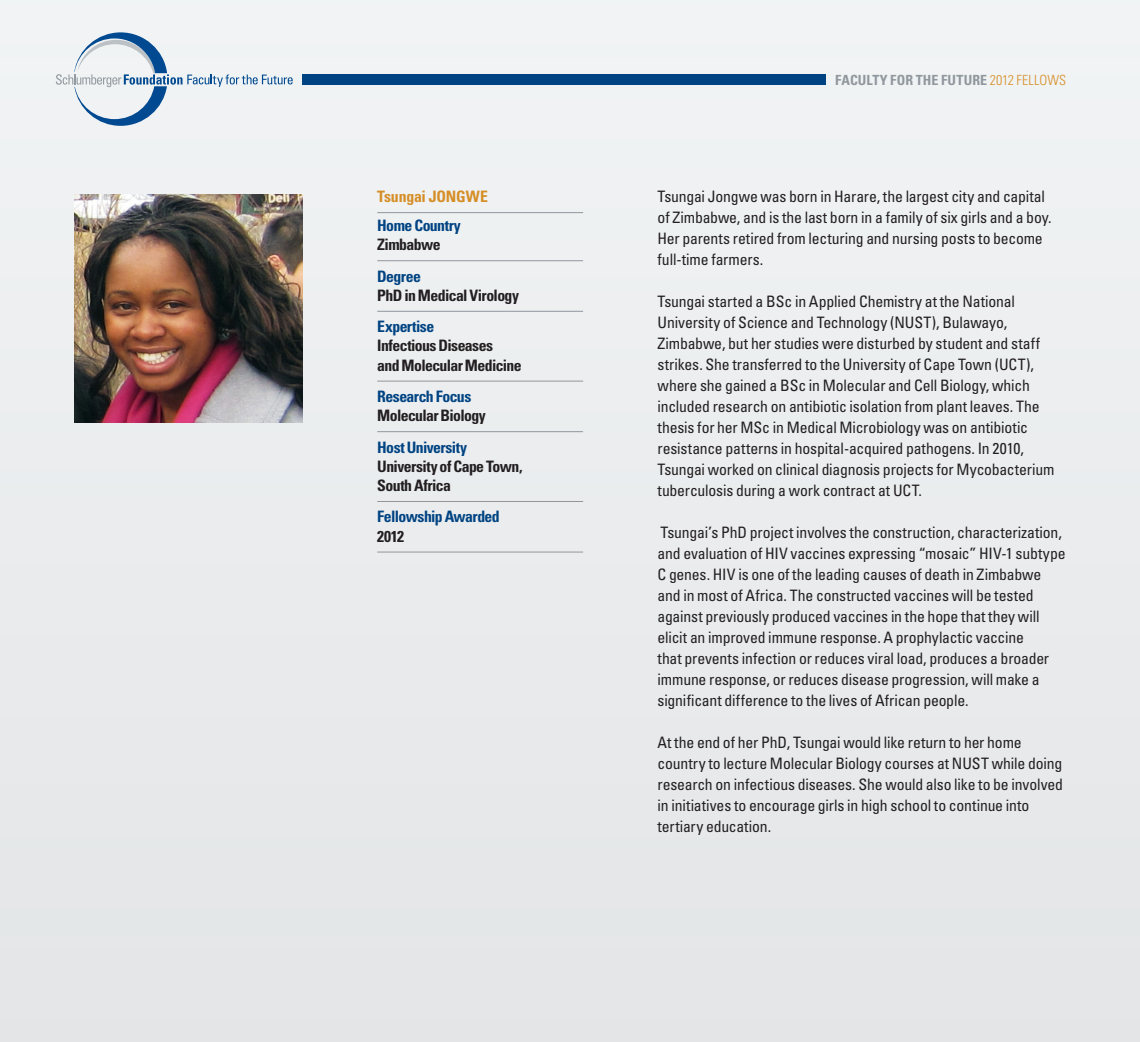
<style>
.page{position:relative;width:1140px;height:1042px;background:#eaeced}
.page>*{position:absolute;margin:0;border:0;box-sizing:border-box;transform-origin:0 0}
.body_copy{font:condensed 15.75px/21px "Univers LT Std";letter-spacing:-.01em;color:#231f20}
.bio__3{font:700 condensed 15.75px/19.2px "Univers LT Std";letter-spacing:-.035em;color:#231f20}
.bio__2{font:700 condensed 15.75px "Univers LT Std";letter-spacing:-.035em;color:#004382}
.bio__name{font:700 condensed 15.75px "Univers LT Std";letter-spacing:-.01em;color:#d68e27}
.t1{font:700 condensed 14px "Univers LT Std";letter-spacing:.005em;color:#90979d}
.s1{font-weight:300;color:#d68e27}
</style>
<div class="page">
<svg style="left:56px;top:32px;width:237px;height:94px"></svg>
<div style="left:303px;top:74px;width:523px;height:11px;background:#004382"></div>
<hr style="left:377px;top:212px;width:206px;height:1px;background:#90979d">
<hr style="left:377px;top:260px;width:206px;height:1px;background:#90979d">
<hr style="left:377px;top:311px;width:206px;height:1px;background:#90979d">
<hr style="left:377px;top:381px;width:206px;height:1px;background:#90979d">
<hr style="left:377px;top:431px;width:206px;height:1px;background:#90979d">
<hr style="left:377px;top:501px;width:206px;height:1px;background:#90979d">
<hr style="left:377px;top:551px;width:206px;height:1px;background:#90979d">
<img style="left:74px;top:194px;width:229px;height:229px">
<p class="bio__name" style="left:377px;top:187px;width:112px">Tsungai JONGWE</p>
<p class="bio__2" style="left:377px;top:216px;width:85px">Home Country</p>
<p class="bio__3" style="left:377px;top:235px;width:65px">Zimbabwe</p>
<p class="bio__2" style="left:377px;top:266px;width:45px">Degree</p>
<p class="bio__3" style="left:377px;top:286px;width:143px">PhD in Medical Virology</p>
<p class="bio__2" style="left:377px;top:317px;width:58px">Expertise</p>
<p class="bio__3" style="left:377px;top:336px;width:146px">Infectious Diseases<br>and Molecular Medicine</p>
<p class="bio__2" style="left:377px;top:387px;width:96px">Research Focus</p>
<p class="bio__3" style="left:377px;top:406px;width:110px">Molecular Biology</p>
<p class="bio__2" style="left:377px;top:437px;width:91px">Host University</p>
<p class="bio__3" style="left:377px;top:456px;width:147px">University of Cape Town,<br>South Africa</p>
<p class="bio__2" style="left:377px;top:507px;width:124px">Fellowship Awarded</p>
<p class="bio__3" style="left:377px;top:526px;width:28px">2012</p>
<p class="t1" style="left:835px;top:71px;width:232px">FACULTY FOR THE FUTURE <span class="s1">2012 FELLOWS</span></p>
<p class="body_copy" style="left:658px;top:186px;width:396px">Tsungai Jongwe was born in Harare, the largest city and capital of Zimbabwe, and is the last born in a family of six girls and a boy.<br>Her parents retired from lecturing and nursing posts to become full-time farmers.</p>
<p class="body_copy" style="left:658px;top:291px;width:398px">Tsungai started a BSc in Applied Chemistry at the National University of Science and Technology (NUST), Bulawayo, Zimbabwe, but her studies were disturbed by student and staff strikes. She transferred to the University of Cape Town (UCT), where she gained a BSc in Molecular and Cell Biology, which included research on antibiotic isolation from plant leaves. The thesis for her MSc in Medical Microbiology was on antibiotic resistance patterns in hospital-acquired pathogens. In 2010, Tsungai worked on clinical diagnosis projects for Mycobacterium tuberculosis during a work contract at UCT.</p>
<p class="body_copy" style="left:658px;top:522px;width:410px">Tsungai’s PhD project involves the construction, characterization, and evaluation of HIV vaccines expressing “mosaic” HIV-1 subtype C genes. HIV is one of the leading causes of death in Zimbabwe and in most of Africa. The constructed vaccines will be tested against previously produced vaccines in the hope that they will elicit an improved immune response. A prophylactic vaccine<br>that prevents infection or reduces viral load, produces a broader immune response, or reduces disease progression, will make a significant difference to the lives of African people.</p>
<p class="body_copy" style="left:658px;top:732px;width:407px">At the end of her PhD, Tsungai would like return to her home country to lecture Molecular Biology courses at NUST while doing research on infectious diseases. She would also like to be involved in initiatives to encourage girls in high school to continue into tertiary education.</p>
</div>
